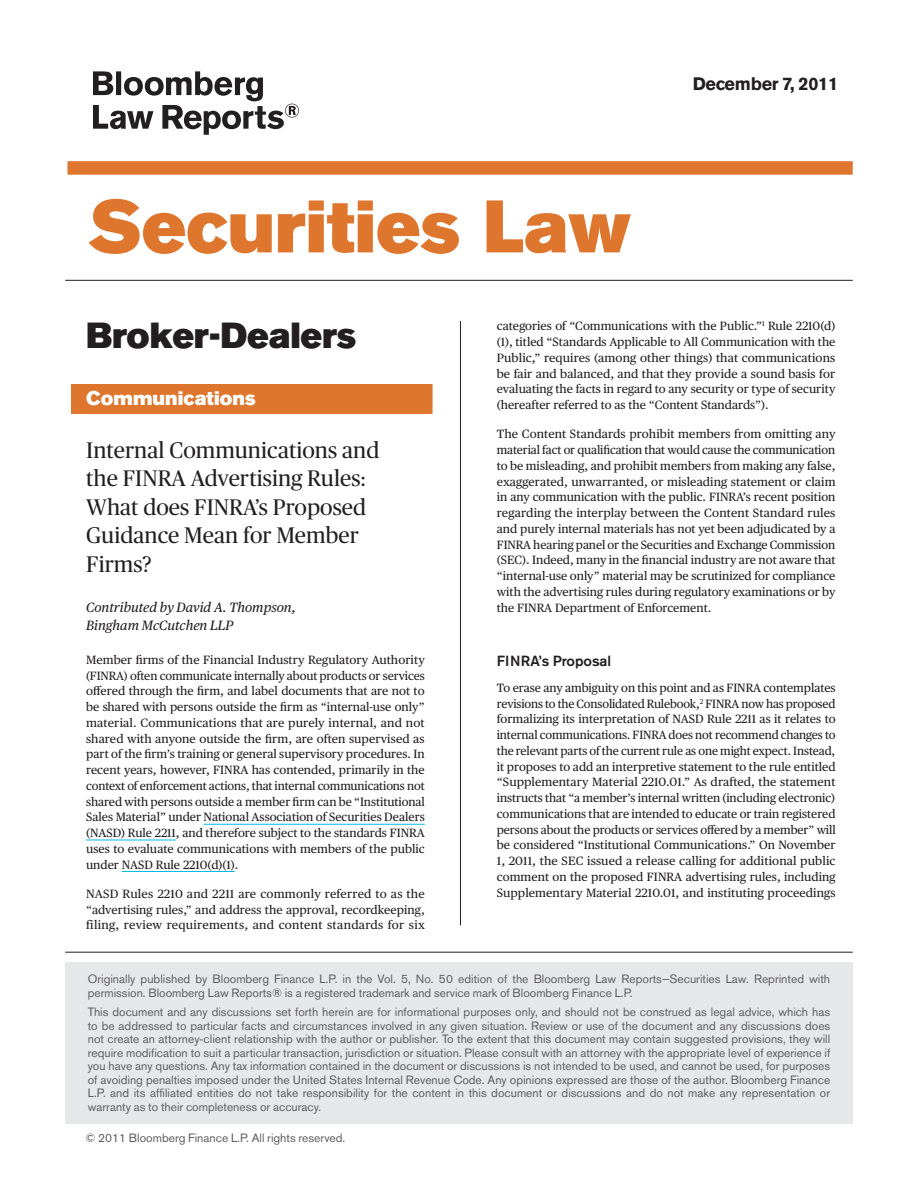
<style>
.page{position:relative;width:918px;height:1188px;background:#fff}
.page>*{position:absolute;margin:0;border:0;box-sizing:border-box;transform-origin:0 0}
.t1{font:73.5px "Akzidenz Grotesk BE Super";color:#de762e}
.t2{font:36px "Akzidenz Grotesk BE Super";letter-spacing:-.005em;color:#231f20}
.t3{font:22.5px/28.5px "BW Publico Head";letter-spacing:.005em;color:#231f20}
.t4{font:19.5px "Akzidenz Grotesk BE Super";color:#fff}
.t5{font:700 18px "Akzidenz Grotesk BE";letter-spacing:-.015em;color:#231f20}
.t6{font:500 14.7px "Akzidenz Grotesk BE";letter-spacing:-.005em;color:#231f20}
.t7{font:italic 13.5px/18px "BW Publico Text";color:#231f20}
.t8{font:12px/15.8px "BW Publico Text";letter-spacing:.005em;color:#231f20;text-align:justify}
.t9{font:12px/13.5px "Akzidenz Grotesk BE";color:#5f5f62}
.s1{font-family:"Arial Unicode MS"}
</style>
<div class="page">
<hr style="left:65px;top:952px;width:788px;height:1px;background:#231f20">
<div style="left:71px;top:384px;width:361px;height:30px;background:#de762e"></div>
<hr style="left:204px;top:824px;width:221px;height:1px;background:#02bce5">
<hr style="left:86px;top:840px;width:90px;height:1px;background:#02bce5">
<hr style="left:122px;top:871px;width:113px;height:1px;background:#02bce5">
<div style="left:65px;top:962px;width:788px;height:162px;background:#e6e7e9"></div>
<div style="left:68px;top:161px;width:785px;height:14px;background:#de762e"></div>
<svg style="left:93px;top:71px;width:206px;height:64px"></svg>
<hr style="left:65px;top:280px;width:788px;height:1px;background:#231f20">
<hr style="left:460px;top:321px;width:1px;height:604px;background:#231f20">
<h1 class="t1" style="left:88px;top:184px;width:544px">Securities Law</h1>
<h3 class="t5" style="left:693px;top:73px;width:147px">December 7, 2011</h3>
<h2 class="t2" style="left:86px;top:314px;width:272px">Broker-Dealers</h2>
<h3 class="t4" style="left:86px;top:387px;width:171px">Communications</h3>
<h3 class="t3" style="left:86px;top:434px;width:295px">Internal Communications and the FINRA Advertising Rules:<br>What does FINRA’s Proposed<br>Guidance Mean for Member<br>Firms?</h3>
<p class="t7" style="left:86px;top:597px;width:211px">Contributed by David A. Thompson,<br>Bingham McCutchen LLP</p>
<p class="t8" style="left:86px;top:651px;width:340px">Member firms of the Financial Industry Regulatory Authority (FINRA) often communicate internally about products or services offered through the firm, and label documents that are not to be shared with persons outside the firm as “internal-use only” material. Communications that are purely internal, and not shared with anyone outside the firm, are often supervised as part of the firm’s training or general supervisory procedures. In recent years, however, FINRA has contended, primarily in the context of enforcement actions, that internal communications not shared with persons outside a member firm can be “Institutional Sales Material” under National Association of Securities Dealers (NASD) Rule 2211, and therefore subject to the standards FINRA uses to evaluate communications with members of the public under NASD Rule 2210(d)(1).</p>
<p class="t8" style="left:86px;top:885px;width:340px">NASD Rules 2210 and 2211 are commonly referred to as the “advertising rules,” and address the approval, recordkeeping, filing, review requirements, and content standards for six</p>
<p class="t8" style="left:497px;top:318px;width:340px">categories of “Communications with the Public.”<sup>1</sup> Rule 2210(d) (1), titled “Standards Applicable to All Communication with the Public,” requires (among other things) that communications be fair and balanced, and that they provide a sound basis for evaluating the facts in regard to any security or type of security (hereafter referred to as the “Content Standards”).</p>
<p class="t8" style="left:497px;top:426px;width:340px">The Content Standards prohibit members from omitting any material fact or qualification that would cause the communication to be misleading, and prohibit members from making any false, exaggerated, unwarranted, or misleading statement or claim in any communication with the public. FINRA’s recent position regarding the interplay between the Content Standard rules and purely internal materials has not yet been adjudicated by a FINRA hearing panel or the Securities and Exchange Commission (SEC). Indeed, many in the financial industry are not aware that “internal-use only” material may be scrutinized for compliance with the advertising rules during regulatory examinations or by the FINRA Department of Enforcement.</p>
<p class="t6" style="left:497px;top:651px;width:116px">FINRA’s Proposal</p>
<p class="t8" style="left:497px;top:679px;width:340px">To erase any ambiguity on this point and as FINRA contemplates revisions to the Consolidated Rulebook,<sup>2</sup> FINRA now has proposed formalizing its interpretation of NASD Rule 2211 as it relates to internal communications. FINRA does not recommend changes to the relevant parts of the current rule as one might expect. Instead, it proposes to add an interpretive statement to the rule entitled “Supplementary Material 2210.01.” As drafted, the statement instructs that “a member’s internal written (including electronic) communications that are intended to educate or train registered persons about the products or services offered by a member” will be considered “Institutional Communications.” On November 1, 2011, the SEC issued a release calling for additional public comment on the proposed FINRA advertising rules, including Supplementary Material 2210.01, and instituting proceedings</p>
<p class="t9" style="left:88px;top:972px;width:744px">Originally published by Bloomberg Finance L.P. in the Vol. 5, No. 50 edition of the Bloomberg Law Reports—Securities Law. Reprinted with permission. Bloomberg Law Reports® is a registered trademark and service mark of Bloomberg Finance L.P.</p>
<p class="t9" style="left:88px;top:1005px;width:744px;text-align:justify">This document and any discussions set forth herein are for informational purposes only, and should not be construed as legal advice, which has to be addressed to particular facts and circumstances involved in any given situation. Review or use of the document and any discussions does not create an attorney<span class="s1">‐</span>client relationship with the author or publisher. To the extent that this document may contain suggested provisions, they will require modification to suit a particular transaction, jurisdiction or situation. Please consult with an attorney with the appropriate level of experience if you have any questions. Any tax information contained in the document or discussions is not intended to be used, and cannot be used, for purposes of avoiding penalties imposed under the United States Internal Revenue Code. Any opinions expressed are those of the author. Bloomberg Finance L.P. and its affiliated entities do not take responsibility for the content in this document or discussions and do not make any representation or warranty as to their completeness or accuracy.</p>
<p class="t9" style="left:85px;top:1131px;width:261px">© 2011 Bloomberg Finance L.P. All rights reserved.</p>
</div>
